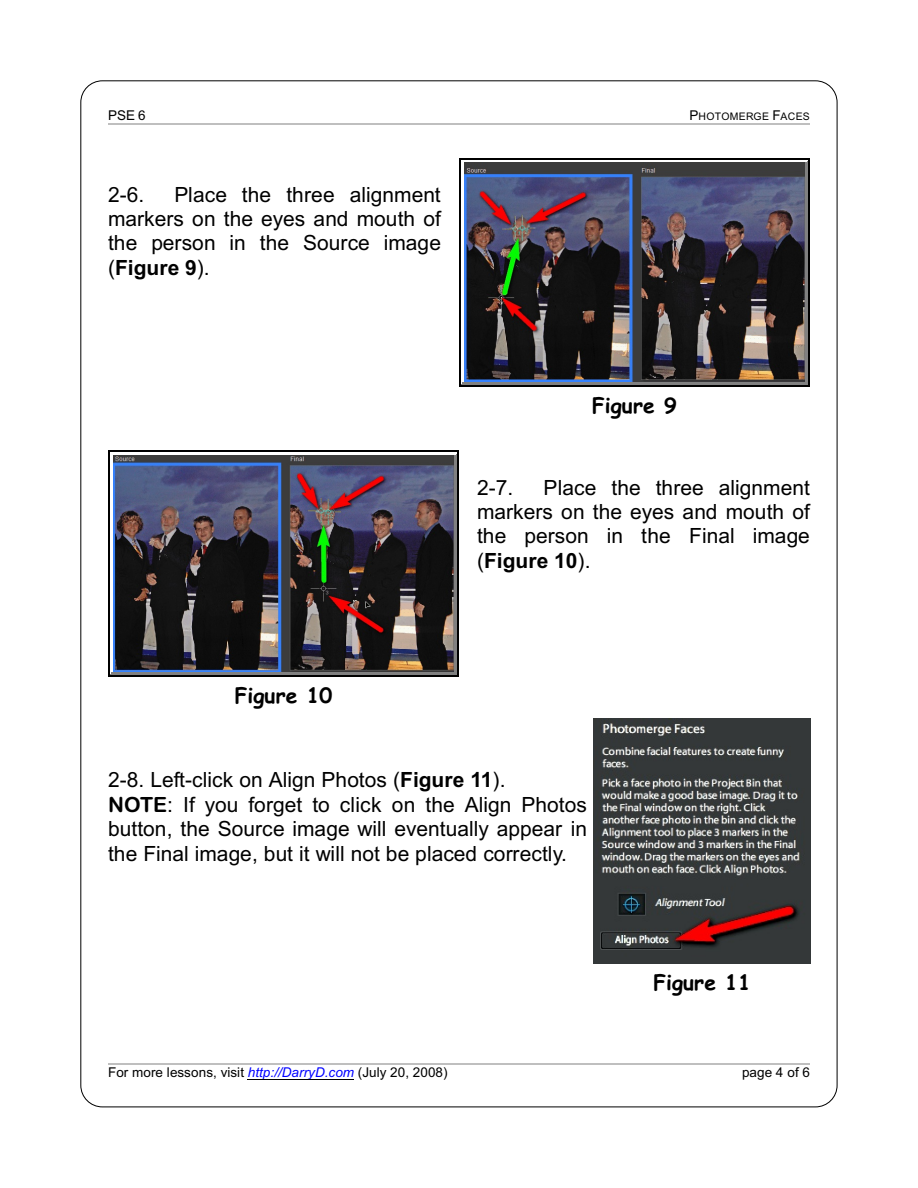
<style>
.page{position:relative;width:918px;height:1188px;background:#fff}
.page>*{position:absolute;margin:0;border:0;box-sizing:border-box;transform-origin:0 0}
.t1{font:21px/24.5px "Arial";letter-spacing:.005em;color:#000;text-align:justify}
.t2{font:700 21px "Comic Sans MS";color:#000}
.t3{font:13.5px "Arial";letter-spacing:.005em;color:#000}
.t4{font:10.5px "Arial";letter-spacing:.025em;color:#000}
.s1{font-size:13.5px}
.s2{font-weight:700}
.s3{font-family:"Arial Rounded MT Bold"}
.s4{font-style:italic;color:#00f}
</style>
<div class="page">
<hr style="left:108px;top:123px;width:702px;height:1px;background:#bfbfbf">
<hr style="left:248px;top:1079px;width:106px;height:1px;background:#000">
<hr style="left:108px;top:1063px;width:702px;height:1px;background:#bfbfbf">
<img style="left:463px;top:162px;width:343px;height:221px">
<hr style="left:806px;top:161px;width:1px;height:223px;background:#808080">
<hr style="left:462px;top:161px;width:345px;height:1px;background:#fff">
<hr style="left:462px;top:383px;width:345px;height:1px;background:#808080">
<hr style="left:807px;top:159px;width:1px;height:226px;background:#808080">
<hr style="left:460px;top:159px;width:348px;height:2px;background:#fff">
<hr style="left:460px;top:384px;width:348px;height:1px;background:#808080">
<hr style="left:459px;top:158px;width:1px;height:229px;background:#000">
<hr style="left:808px;top:158px;width:2px;height:229px;background:#000">
<hr style="left:459px;top:158px;width:351px;height:1px;background:#000">
<hr style="left:459px;top:385px;width:351px;height:2px;background:#000">
<img style="left:112px;top:455px;width:343px;height:218px">
<hr style="left:455px;top:454px;width:1px;height:220px;background:#808080">
<hr style="left:111px;top:454px;width:345px;height:1px;background:#fff">
<hr style="left:111px;top:673px;width:345px;height:1px;background:#808080">
<hr style="left:456px;top:452px;width:1px;height:223px;background:#808080">
<hr style="left:109px;top:452px;width:348px;height:2px;background:#fff">
<hr style="left:109px;top:674px;width:348px;height:1px;background:#808080">
<hr style="left:108px;top:451px;width:1px;height:226px;background:#000">
<hr style="left:457px;top:451px;width:2px;height:226px;background:#000">
<hr style="left:108px;top:451px;width:351px;height:1px;background:#000">
<hr style="left:108px;top:676px;width:351px;height:1px;background:#000">
<img style="left:594px;top:718px;width:216px;height:245px">
<p class="t3" style="left:108px;top:111px;width:39px">PSE 6</p>
<p class="t4" style="left:690px;top:113px;width:122px"><span class="s1">P</span>HOTOMERGE <span class="s1">F</span>ACES</p>
<p class="t1" style="left:108px;top:184px;width:38px">2-6.</p>
<p class="t1" style="left:108px;top:184px;width:335px;text-indent:66px">Place the three alignment markers on the eyes and mouth of the person in the Source image (<span class="s2">Figure 9</span>).</p>
<p class="t2" style="left:235px;top:687px;width:99px">Figure 10</p>
<p class="t2" style="left:592px;top:396px;width:86px">Figure 9</p>
<p class="t1" style="left:477px;top:477px;width:38px">2-7.</p>
<p class="t1" style="left:477px;top:477px;width:334px;text-indent:67px">Place the three alignment markers on the eyes and mouth of the person in the Final image (<span class="s2">Figure 10</span>).</p>
<p class="t1" style="left:108px;top:770px;width:481px;text-align:left">2-8. Left-click on Align Photos (<span class="s2">Figure 11</span>).<br><span class="s3">NOTE</span>: If you forget to click on the Align Photos button, the Source image will eventually appear in the Final image, but it will not be placed correctly.</p>
<p class="t2" style="left:653px;top:973px;width:99px">Figure 11</p>
<p class="t3" style="left:108px;top:1067px;width:341px">For more lessons, visit <span class="s4">http://DarryD.com</span> (July 20, 2008)</p>
<p class="t3" style="left:742px;top:1067px;width:69px">page 4 of 6</p>
</div>
